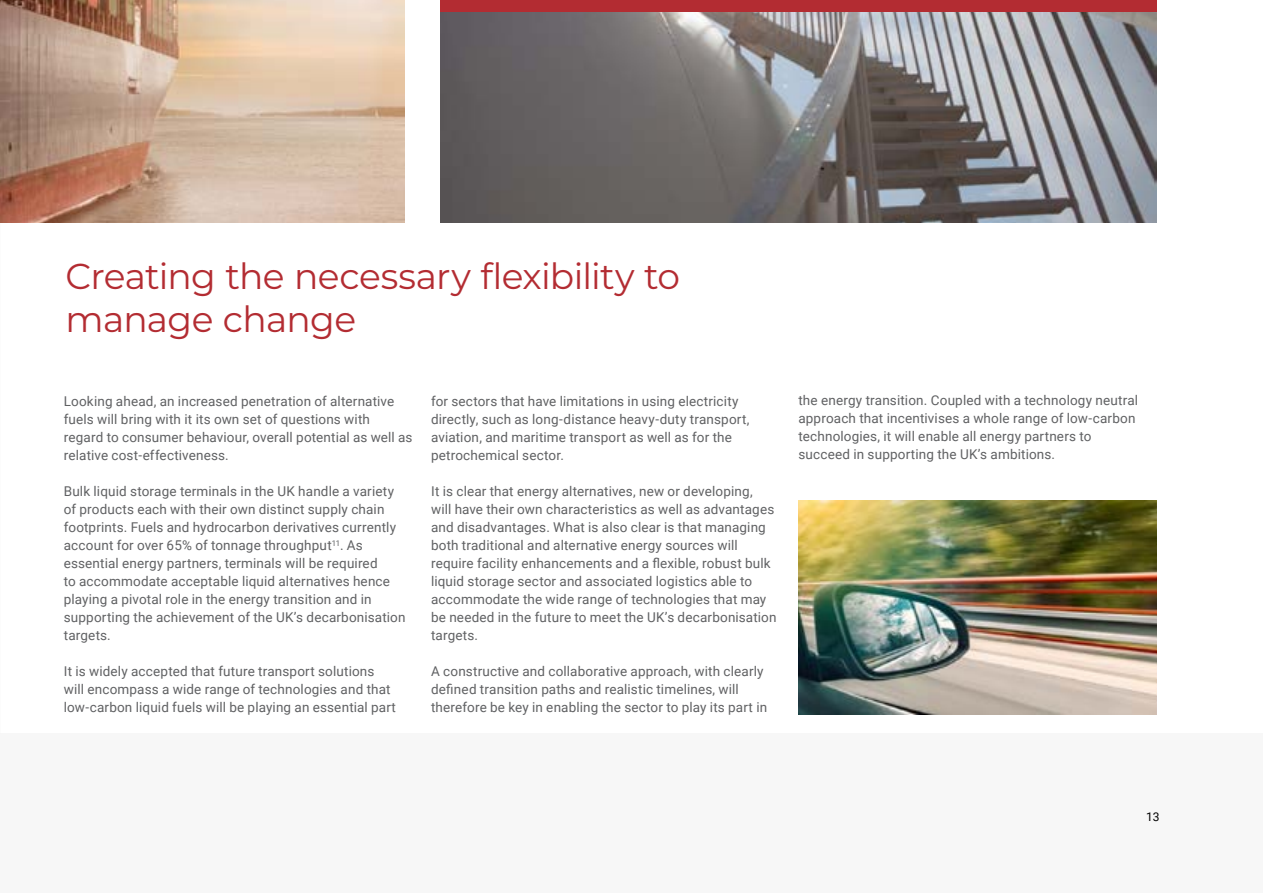
<style>
.page{position:relative;width:1263px;height:893px;background:#fff}
.page>*{position:absolute;margin:0;border:0;box-sizing:border-box;transform-origin:0 0}
.t1{font:36px/43.2px "Montserrat";letter-spacing:-.02em;color:#b32c32}
.t2{font:13.5px/18px "Roboto";letter-spacing:.01em;color:#606163}
.t3{font:12px "Roboto";color:#000}
</style>
<div class="page">
<div style="left:1px;top:734px;width:1262px;height:159px;background:#f7f7f7"></div>
<img style="left:0;top:0;width:404px;height:223px">
<img style="left:440px;top:12px;width:717px;height:211px">
<img style="left:798px;top:500px;width:359px;height:214px">
<div style="left:440px;top:0;width:717px;height:12px;background:#b32c32"></div>
<h1 class="t1" style="left:66px;top:253px;width:616px">Creating the necessary flexibility to manage change</h1>
<p class="t2" style="left:64px;top:392px;width:350px">Looking ahead, an increased penetration of alternative fuels will bring with it its own set of questions with regard to consumer behaviour, overall potential as well as relative cost-effectiveness.</p>
<p class="t2" style="left:64px;top:482px;width:343px">Bulk liquid storage terminals in the UK handle a variety of products each with their own distinct supply chain footprints. Fuels and hydrocarbon derivatives currently account for over 65% of tonnage throughput<sup>11</sup>. As essential energy partners, terminals will be required<br>to accommodate acceptable liquid alternatives hence playing a pivotal role in the energy transition and in supporting the achievement of the UK’s decarbonisation targets.</p>
<p class="t2" style="left:64px;top:662px;width:334px">It is widely accepted that future transport solutions will encompass a wide range of technologies and that low-carbon liquid fuels will be playing an essential part</p>
<p class="t2" style="left:431px;top:392px;width:320px">for sectors that have limitations in using electricity directly, such as long-distance heavy-duty transport, aviation, and maritime transport as well as for the petrochemical sector.</p>
<p class="t2" style="left:431px;top:482px;width:347px">It is clear that energy alternatives, new or developing,<br>will have their own characteristics as well as advantages and disadvantages. What is also clear is that managing both traditional and alternative energy sources will require facility enhancements and a flexible, robust bulk liquid storage sector and associated logistics able to accommodate the wide range of technologies that may be needed in the future to meet the UK’s decarbonisation targets.</p>
<p class="t2" style="left:431px;top:662px;width:338px">A constructive and collaborative approach, with clearly defined transition paths and realistic timelines, will therefore be key in enabling the sector to play its part in</p>
<p class="t2" style="left:798px;top:391px;width:341px">the energy transition. Coupled with a technology neutral approach that incentivises a whole range of low-carbon technologies, it will enable all energy partners to succeed in supporting the UK’s ambitions.</p>
<p class="t3" style="left:1146px;top:808px;width:15px">13</p>
</div>
